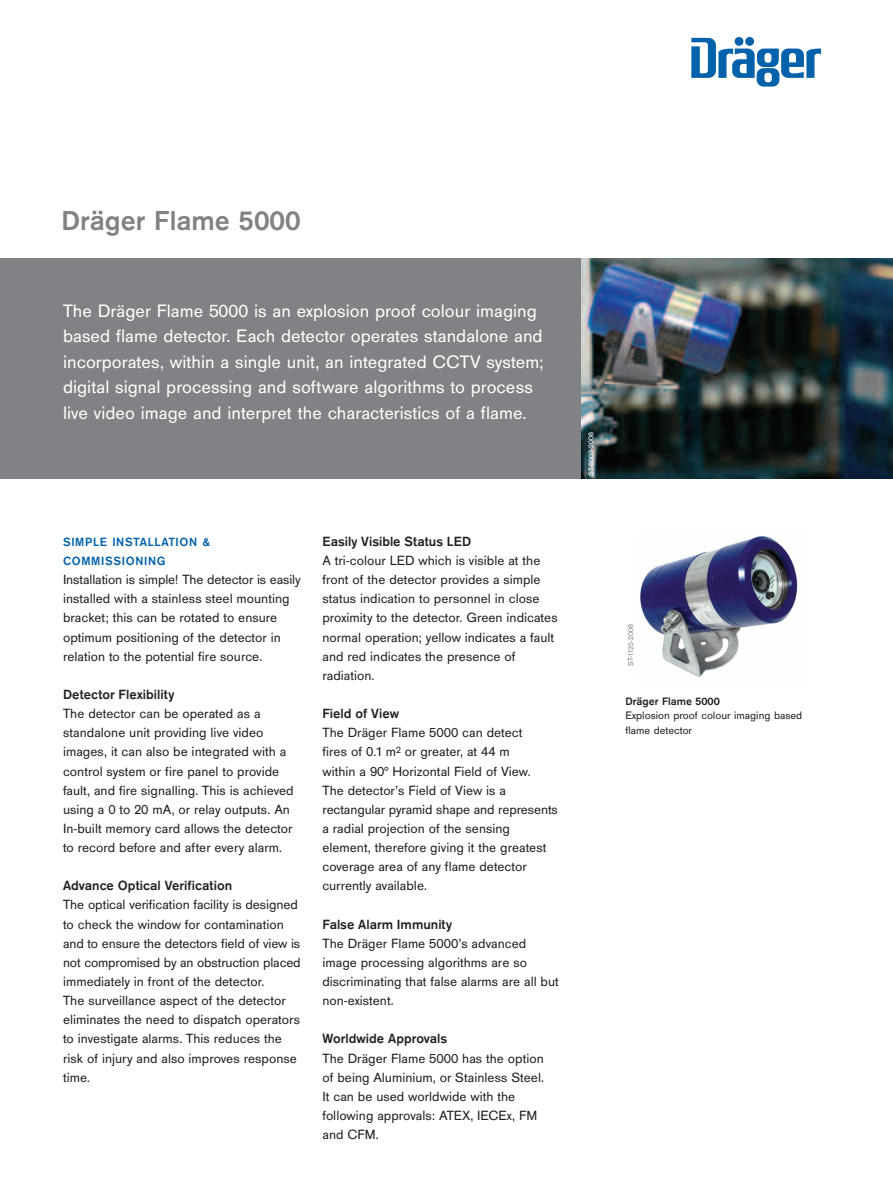
<style>
.page{position:relative;width:893px;height:1191px;background:#fff}
.page>*{position:absolute;margin:0;border:0;box-sizing:border-box;transform-origin:0 0}
.t1{font:700 28.5px "Draeger San";color:#808285}
.t2{font:18.75px/25.5px "Draeger San";color:#fff}
.t3{font:13.8px/19.2px "Draeger San";color:#231f20}
.t4{font:700 13.8px "Draeger San";color:#231f20}
.t5{font:700 12.3px/19.2px "Draeger San";letter-spacing:.055em;color:#0161aa}
.t6{font:11.25px/14.2px "Draeger San";color:#231f20}
.t7{font:700 11.25px "Draeger San";color:#231f20}
.t8{font:7.5px "Draeger San";color:#808285}
.t9{font:7.5px "Draeger San";color:#fff}
</style>
<div class="page">
<svg style="left:691px;top:38px;width:130px;height:49px"></svg>
<div style="left:0;top:259px;width:590px;height:220px;background:#808285"></div>
<img style="left:582px;top:259px;width:311px;height:220px">
<img style="left:640px;top:536px;width:158px;height:141px">
<h1 class="t1" style="left:61px;top:211px;width:241px">Dräger Flame 5000</h1>
<p class="t2" style="left:63px;top:300px;width:482px">The Dräger Flame 5000 is an explosion proof colour imaging based flame detector. Each detector operates standalone and incorporates, within a single unit, an integrated CCTV system; digital signal processing and software algorithms to process live video image and interpret the characteristics of a flame.</p>
<p class="t5" style="left:63px;top:533px;width:148px">SIMPLE INSTALLATION &amp;<br>COMMISSIONING</p>
<p class="t3" style="left:63px;top:571px;width:239px">Installation is simple! The detector is easily installed with a stainless steel mounting bracket; this can be rotated to ensure optimum positioning of the detector in relation to the potential fire source.</p>
<p class="t4" style="left:63px;top:689px;width:113px">Detector Flexibility</p>
<p class="t3" style="left:63px;top:705px;width:232px">The detector can be operated as a standalone unit providing live video images, it can also be integrated with a control system or fire panel to provide fault, and fire signalling. This is achieved using a 0 to 20 mA, or relay outputs. An In-built memory card allows the detector to record before and after every alarm.</p>
<p class="t4" style="left:63px;top:881px;width:171px">Advance Optical Verification</p>
<p class="t3" style="left:63px;top:896px;width:239px">The optical verification facility is designed to check the window for contamination and to ensure the detectors field of view is not compromised by an obstruction placed immediately in front of the detector.<br>The surveillance aspect of the detector eliminates the need to dispatch operators to investigate alarms. This reduces the risk of injury and also improves response time.</p>
<p class="t4" style="left:322px;top:536px;width:150px">Easily Visible Status LED</p>
<p class="t3" style="left:322px;top:552px;width:237px">A tri-colour LED which is visible at the front of the detector provides a simple status indication to personnel in close proximity to the detector. Green indicates normal operation; yellow indicates a fault and red indicates the presence of radiation.</p>
<p class="t4" style="left:322px;top:709px;width:78px">Field of View</p>
<p class="t3" style="left:322px;top:724px;width:237px">The Dräger Flame 5000 can detect<br>fires of 0.1 m<sup>2</sup> or greater, at 44 m<br>within a 90° Horizontal Field of View.<br>The detector’s Field of View is a rectangular pyramid shape and represents a radial projection of the sensing element, therefore giving it the greatest coverage area of any flame detector currently available.</p>
<p class="t4" style="left:322px;top:919px;width:131px">False Alarm Immunity</p>
<p class="t3" style="left:322px;top:935px;width:238px">The Dräger Flame 5000’s advanced image processing algorithms are so discriminating that false alarms are all but non-existent.</p>
<p class="t4" style="left:322px;top:1034px;width:126px">Worldwide Approvals</p>
<p class="t3" style="left:322px;top:1050px;width:223px">The Dräger Flame 5000 has the option of being Aluminium, or Stainless Steel.<br>It can be used worldwide with the following approvals: ATEX, IECEx, FM and CFM.</p>
<p class="t9" style="left:588px;top:476px;width:45px;rotate:-90deg">ST-8003-2008</p>
<p class="t8" style="left:628px;top:666px;width:43px;rotate:-90deg">ST-1125-2008</p>
<p class="t7" style="left:625px;top:697px;width:96px">Dräger Flame 5000</p>
<p class="t6" style="left:625px;top:709px;width:178px">Explosion proof colour imaging based flame detector</p>
</div>
